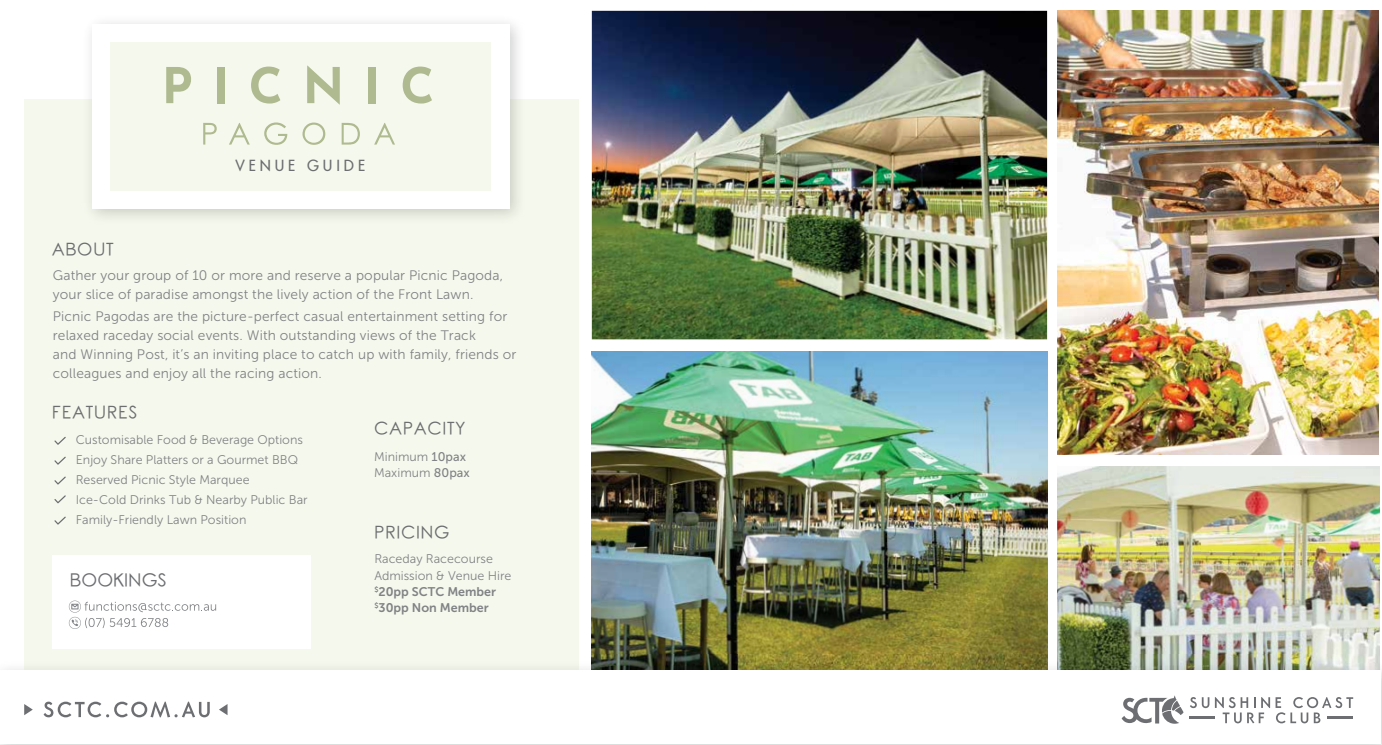
<style>
.page{position:relative;width:1382px;height:745px;background:#fff}
.page>*{position:absolute;margin:0;border:0;box-sizing:border-box;transform-origin:0 0}
.t1{font:18.12px "Rounded Elegance";color:#6d6e71}
.t2{font:17.5px "Rounded Elegance";letter-spacing:.035em;color:#6d6e71}
.t3{font:16px "Core Sans G";letter-spacing:.2em;color:#6d6e71}
.t4{font:13.75px/18.8px "Museo Sans 300";letter-spacing:.01em;color:#808285}
.t5{font:12.5px/20px "Museo Sans 300";color:#808285}
.t6{font:12.5px/16.2px "Museo Sans 700";color:#808285}
.s1{font-family:"Museo Sans 500"}
</style>
<div class="page">
<div style="left:24px;top:99px;width:555px;height:619px;background:#f5f9ed"></div>
<img style="left:1058px;top:466px;width:322px;height:188px">
<img style="left:1058px;top:11px;width:320px;height:443px">
<img style="left:592px;top:351px;width:455px;height:303px">
<img style="left:592px;top:11px;width:455px;height:328px">
<img style="left:7px;top:654px;width:1375px;height:90px">
<div style="left:0;top:670px;width:1381px;height:73px;background:#fff"></div>
<svg style="left:54px;top:436px;width:12px;height:8px"></svg>
<svg style="left:54px;top:456px;width:12px;height:8px"></svg>
<svg style="left:54px;top:495px;width:12px;height:8px"></svg>
<svg style="left:54px;top:516px;width:12px;height:8px"></svg>
<svg style="left:54px;top:476px;width:12px;height:8px"></svg>
<img style="left:90px;top:22px;width:428px;height:195px">
<div style="left:92px;top:24px;width:417px;height:184px;background:#fff"></div>
<div style="left:111px;top:42px;width:380px;height:148px;background:#f5f9ed"></div>
<div style="left:52px;top:555px;width:259px;height:93px;background:#fff"></div>
<svg style="left:69px;top:600px;width:147px;height:28px"></svg>
<svg style="left:1190px;top:697px;width:19px;height:10px"></svg>
<svg style="left:1215px;top:697px;width:138px;height:26px"></svg>
<svg style="left:1122px;top:695px;width:62px;height:28px"></svg>
<hr style="left:1190px;top:716px;width:25px;height:2px;background:#6d6e71">
<hr style="left:1327px;top:716px;width:26px;height:2px;background:#6d6e71">
<svg style="left:44px;top:701px;width:166px;height:16px"></svg>
<svg style="left:24px;top:704px;width:9px;height:10px"></svg>
<svg style="left:219px;top:704px;width:9px;height:10px"></svg>
<svg style="left:166px;top:67px;width:25px;height:36px"></svg>
<div style="left:217px;top:67px;width:7px;height:36px;background:#b0ba90"></div>
<svg style="left:251px;top:66px;width:29px;height:37px"></svg>
<svg style="left:307px;top:65px;width:33px;height:40px"></svg>
<div style="left:369px;top:67px;width:7px;height:36px;background:#b0ba90"></div>
<svg style="left:403px;top:66px;width:29px;height:37px"></svg>
<svg style="left:203px;top:123px;width:14px;height:21px"></svg>
<svg style="left:229px;top:123px;width:21px;height:21px"></svg>
<svg style="left:264px;top:122px;width:23px;height:23px"></svg>
<svg style="left:302px;top:122px;width:23px;height:23px"></svg>
<svg style="left:342px;top:123px;width:18px;height:21px"></svg>
<svg style="left:374px;top:123px;width:21px;height:21px"></svg>
<p class="t3" style="left:235px;top:156px;width:132px">VENUE GUIDE</p>
<p class="t2" style="left:52px;top:239px;width:63px">ABOUT</p>
<p class="t4" style="left:53px;top:266px;width:452px">Gather your group of 10 or more and reserve a popular Picnic Pagoda, your slice of paradise amongst the lively action of the Front Lawn.</p>
<p class="t4" style="left:53px;top:307px;width:465px">Picnic Pagodas are the picture-perfect casual entertainment setting for relaxed raceday social events. With outstanding views of the Track<br>and Winning Post, it’s an inviting place to catch up with family, friends or colleagues and enjoy all the racing action.</p>
<p class="t2" style="left:52px;top:401px;width:87px">FEATURES</p>
<p class="t5" style="left:76px;top:429px;width:233px">Customisable Food &amp; Beverage Options Enjoy Share Platters or a Gourmet BBQ Reserved Picnic Style Marquee<br>Ice-Cold Drinks Tub &amp; Nearby Public Bar Family-Friendly Lawn Position</p>
<h1 class="t1" style="left:70px;top:569px;width:98px">BOOKINGS</h1>
<p class="t2" style="left:374px;top:417px;width:93px">CAPACITY</p>
<p class="t5" style="left:374px;top:448px;width:97px;line-height:16.2px">Minimum <span class="s1">10pax<br></span>Maximum <span class="s1">80pax</span></p>
<p class="t2" style="left:374px;top:521px;width:77px">PRICING</p>
<p class="t5" style="left:374px;top:550px;width:139px;line-height:16.2px">Raceday Racecourse<br>Admission &amp; Venue Hire</p>
<p class="t6" style="left:374px;top:583px;width:123px"><sup>$</sup>20pp SCTC Member <sup>$</sup>30pp Non Member</p>
</div>
